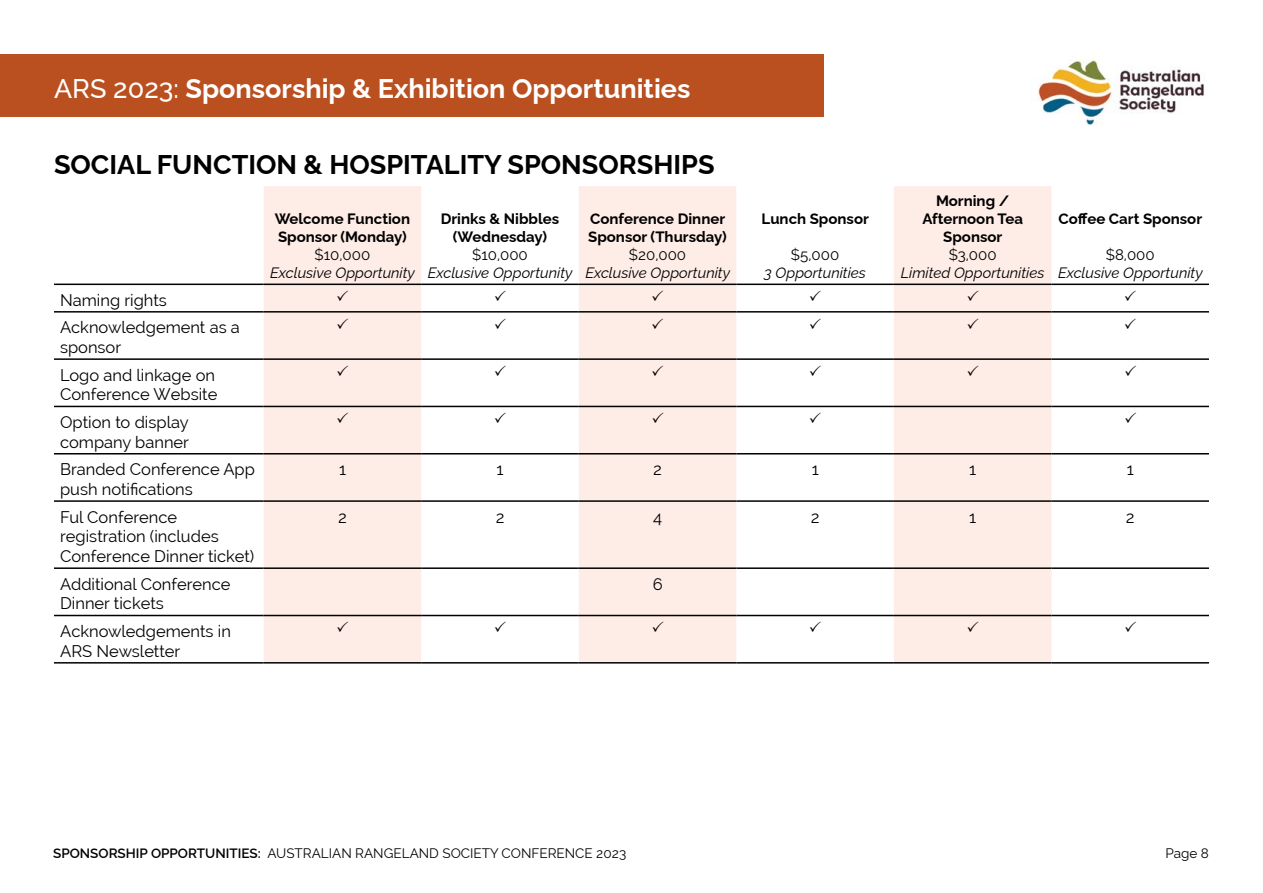
<style>
.page{position:relative;width:1263px;height:893px;background:#fff}
.page>*{position:absolute;margin:0;border:0;box-sizing:border-box;transform-origin:0 0}
.t1{font:700 27px "Raleway";color:#fff}
.t2{font:700 27px "Raleway";color:#000}
.t3{font:16.5px/27.5px "Raleway";color:#000}
.t4{font:700 15px/18px "Raleway";color:#000}
.t5{font:italic 15px "Raleway";color:#000}
.t6{font:15px "Raleway";color:#000}
.t7{font:13.5px "Raleway";color:#000}
.s1{font-weight:500}
.s2{font-weight:600}
</style>
<div class="page">
<div style="left:0;top:54px;width:824px;height:63px;background:#ba5020"></div>
<img style="left:1037px;top:56px;width:167px;height:69px">
<svg style="left:264px;top:186px;width:787px;height:476px;fill:#feece6"></svg>
<hr style="left:54px;top:284px;width:210px;height:1px;background:#000">
<hr style="left:264px;top:284px;width:157px;height:1px;background:#000">
<hr style="left:421px;top:284px;width:158px;height:1px;background:#000">
<hr style="left:579px;top:284px;width:157px;height:1px;background:#000">
<hr style="left:736px;top:284px;width:158px;height:1px;background:#000">
<hr style="left:894px;top:284px;width:157px;height:1px;background:#000">
<hr style="left:1051px;top:284px;width:158px;height:1px;background:#000">
<hr style="left:54px;top:311px;width:210px;height:2px;background:#000">
<hr style="left:264px;top:311px;width:157px;height:2px;background:#000">
<hr style="left:421px;top:311px;width:158px;height:2px;background:#000">
<hr style="left:579px;top:311px;width:157px;height:2px;background:#000">
<hr style="left:736px;top:311px;width:158px;height:2px;background:#000">
<hr style="left:894px;top:311px;width:157px;height:2px;background:#000">
<hr style="left:1051px;top:311px;width:158px;height:2px;background:#000">
<hr style="left:54px;top:358px;width:210px;height:2px;background:#000">
<hr style="left:264px;top:358px;width:157px;height:2px;background:#000">
<hr style="left:421px;top:358px;width:158px;height:2px;background:#000">
<hr style="left:579px;top:358px;width:157px;height:2px;background:#000">
<hr style="left:736px;top:358px;width:158px;height:2px;background:#000">
<hr style="left:894px;top:358px;width:157px;height:2px;background:#000">
<hr style="left:1051px;top:358px;width:158px;height:2px;background:#000">
<hr style="left:54px;top:406px;width:210px;height:1px;background:#000">
<hr style="left:264px;top:406px;width:157px;height:1px;background:#000">
<hr style="left:421px;top:406px;width:158px;height:1px;background:#000">
<hr style="left:579px;top:406px;width:157px;height:1px;background:#000">
<hr style="left:736px;top:406px;width:158px;height:1px;background:#000">
<hr style="left:894px;top:406px;width:157px;height:1px;background:#000">
<hr style="left:1051px;top:406px;width:158px;height:1px;background:#000">
<hr style="left:54px;top:453px;width:210px;height:1px;background:#000">
<hr style="left:264px;top:453px;width:157px;height:1px;background:#000">
<hr style="left:421px;top:453px;width:158px;height:1px;background:#000">
<hr style="left:579px;top:453px;width:157px;height:1px;background:#000">
<hr style="left:736px;top:453px;width:158px;height:1px;background:#000">
<hr style="left:894px;top:453px;width:157px;height:1px;background:#000">
<hr style="left:1051px;top:453px;width:158px;height:1px;background:#000">
<hr style="left:54px;top:500px;width:210px;height:2px;background:#000">
<hr style="left:264px;top:500px;width:157px;height:2px;background:#000">
<hr style="left:421px;top:500px;width:158px;height:2px;background:#000">
<hr style="left:579px;top:500px;width:157px;height:2px;background:#000">
<hr style="left:736px;top:500px;width:158px;height:2px;background:#000">
<hr style="left:894px;top:500px;width:157px;height:2px;background:#000">
<hr style="left:1051px;top:500px;width:158px;height:2px;background:#000">
<hr style="left:54px;top:567px;width:210px;height:2px;background:#000">
<hr style="left:264px;top:567px;width:157px;height:2px;background:#000">
<hr style="left:421px;top:567px;width:158px;height:2px;background:#000">
<hr style="left:579px;top:567px;width:157px;height:2px;background:#000">
<hr style="left:736px;top:567px;width:158px;height:2px;background:#000">
<hr style="left:894px;top:567px;width:157px;height:2px;background:#000">
<hr style="left:1051px;top:567px;width:158px;height:2px;background:#000">
<hr style="left:54px;top:615px;width:210px;height:1px;background:#000">
<hr style="left:264px;top:615px;width:157px;height:1px;background:#000">
<hr style="left:421px;top:615px;width:158px;height:1px;background:#000">
<hr style="left:579px;top:615px;width:157px;height:1px;background:#000">
<hr style="left:736px;top:615px;width:158px;height:1px;background:#000">
<hr style="left:894px;top:615px;width:157px;height:1px;background:#000">
<hr style="left:1051px;top:615px;width:158px;height:1px;background:#000">
<hr style="left:54px;top:662px;width:210px;height:2px;background:#000">
<hr style="left:264px;top:662px;width:157px;height:2px;background:#000">
<hr style="left:421px;top:662px;width:158px;height:2px;background:#000">
<hr style="left:579px;top:662px;width:157px;height:2px;background:#000">
<hr style="left:736px;top:662px;width:158px;height:2px;background:#000">
<hr style="left:894px;top:662px;width:157px;height:2px;background:#000">
<hr style="left:1051px;top:662px;width:158px;height:2px;background:#000">
<svg style="left:337px;top:290px;width:11px;height:11px"></svg>
<svg style="left:495px;top:290px;width:11px;height:11px"></svg>
<svg style="left:652px;top:290px;width:11px;height:11px"></svg>
<svg style="left:810px;top:290px;width:11px;height:11px"></svg>
<svg style="left:967px;top:290px;width:11px;height:11px"></svg>
<svg style="left:337px;top:318px;width:11px;height:10px"></svg>
<svg style="left:495px;top:318px;width:11px;height:10px"></svg>
<svg style="left:652px;top:318px;width:11px;height:10px"></svg>
<svg style="left:810px;top:318px;width:11px;height:10px"></svg>
<svg style="left:967px;top:318px;width:11px;height:10px"></svg>
<svg style="left:337px;top:365px;width:11px;height:11px"></svg>
<svg style="left:495px;top:365px;width:11px;height:11px"></svg>
<svg style="left:652px;top:365px;width:11px;height:11px"></svg>
<svg style="left:810px;top:365px;width:11px;height:11px"></svg>
<svg style="left:967px;top:365px;width:11px;height:11px"></svg>
<svg style="left:337px;top:412px;width:11px;height:11px"></svg>
<svg style="left:495px;top:412px;width:11px;height:11px"></svg>
<svg style="left:652px;top:412px;width:11px;height:11px"></svg>
<svg style="left:810px;top:412px;width:11px;height:11px"></svg>
<svg style="left:337px;top:621px;width:11px;height:11px"></svg>
<svg style="left:495px;top:621px;width:11px;height:11px"></svg>
<svg style="left:652px;top:621px;width:11px;height:11px"></svg>
<svg style="left:810px;top:621px;width:11px;height:11px"></svg>
<svg style="left:968px;top:621px;width:10px;height:11px"></svg>
<h1 class="t1" style="left:54px;top:67px;width:638px"><span class="s1">ARS 2023:</span> Sponsorship &amp; Exhibition Opportunities</h1>
<h1 class="t2" style="left:54px;top:143px;width:662px">SOCIAL FUNCTION &amp; HOSPITALITY SPONSORSHIPS</h1>
<p class="t4" style="left:275px;top:208px;width:137px">Welcome Function<br>Sponsor (Monday)</p>
<p class="t6" style="left:315px;top:246px;width:57px">$10,000</p>
<p class="t5" style="left:270px;top:261px;width:146px">Exclusive Opportunity</p>
<p class="t4" style="left:441px;top:208px;width:120px;text-align:center">Drinks &amp; Nibbles (Wednesday)</p>
<p class="t6" style="left:472px;top:246px;width:57px">$10,000</p>
<p class="t5" style="left:428px;top:261px;width:146px">Exclusive Opportunity</p>
<p class="t4" style="left:588px;top:208px;width:140px">Conference Dinner<br>Sponsor (Thursday)</p>
<p class="t6" style="left:629px;top:246px;width:59px">$20,000</p>
<p class="t5" style="left:585px;top:261px;width:146px">Exclusive Opportunity</p>
<p class="t4" style="left:762px;top:208px;width:109px">Lunch Sponsor</p>
<p class="t6" style="left:791px;top:246px;width:50px">$5,000</p>
<p class="t5" style="left:764px;top:261px;width:103px">3 Opportunities</p>
<p class="t4" style="left:922px;top:190px;width:102px;text-align:center">Morning /<br>Afternoon Tea<br>Sponsor</p>
<p class="t6" style="left:949px;top:246px;width:49px">$3,000</p>
<p class="t5" style="left:901px;top:261px;width:145px">Limited Opportunities</p>
<p class="t4" style="left:1058px;top:208px;width:145px">Coffee Cart Sponsor</p>
<p class="t6" style="left:1106px;top:246px;width:50px">$8,000</p>
<p class="t5" style="left:1058px;top:261px;width:146px">Exclusive Opportunity</p>
<p class="t3" style="left:60px;top:286px;width:181px">Naming rights<br>Acknowledgement as a</p>
<p class="t3" style="left:60px;top:334px;width:156px">sponsor<br>Logo and linkage on</p>
<p class="t3" style="left:60px;top:381px;width:159px">Conference Website<br>Option to display</p>
<p class="t3" style="left:60px;top:428px;width:196px">company banner<br>Branded Conference App</p>
<p class="t3" style="left:60px;top:475px;width:134px">push notifications</p>
<p class="t3" style="left:339px;top:456px;width:9px">1</p>
<p class="t3" style="left:497px;top:456px;width:9px">1</p>
<p class="t3" style="left:653px;top:456px;width:10px">2</p>
<p class="t3" style="left:812px;top:456px;width:9px">1</p>
<p class="t3" style="left:969px;top:456px;width:9px">1</p>
<p class="t3" style="left:1127px;top:456px;width:9px">1</p>
<p class="t3" style="left:60px;top:507px;width:196px;line-height:19.8px">Ful Conference registration (includes<br>Conference Dinner ticket)</p>
<p class="t3" style="left:338px;top:503px;width:10px">2</p>
<p class="t3" style="left:496px;top:503px;width:10px">2</p>
<p class="t3" style="left:653px;top:503px;width:10px">4</p>
<p class="t3" style="left:811px;top:503px;width:10px">2</p>
<p class="t3" style="left:969px;top:503px;width:9px">1</p>
<p class="t3" style="left:1126px;top:503px;width:10px">2</p>
<p class="t3" style="left:60px;top:574px;width:172px;line-height:19.8px">Additional Conference<br>Dinner tickets</p>
<p class="t3" style="left:653px;top:570px;width:11px">6</p>
<p class="t3" style="left:60px;top:621px;width:172px;line-height:19.8px">Acknowledgements in<br>ARS Newsletter</p>
<p class="t7" style="left:53px;top:845px;width:575px"><span class="s2">SPONSORSHIP OPPORTUNITIES:</span> AUSTRALIAN RANGELAND SOCIETY CONFERENCE 2023</p>
<p class="t7" style="left:1165px;top:845px;width:45px">Page 8</p>
</div>
